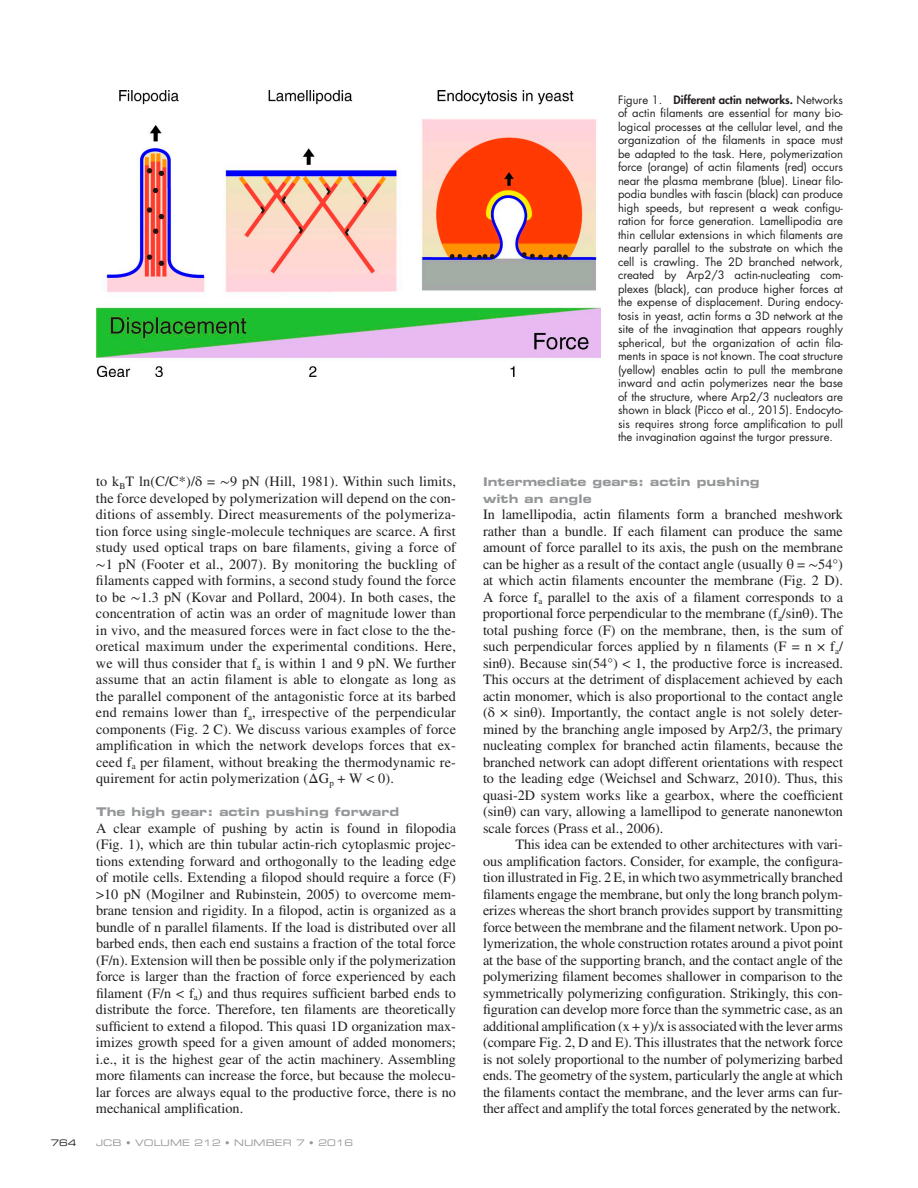
<style>
.page{position:relative;width:918px;height:1188px;background:#fff}
.page>*{position:absolute;margin:0;border:0;box-sizing:border-box;transform-origin:0 0}
.t1{font:14.25px/16.5px "Times LT Std";color:#231f20;text-align:justify}
.t2{font:12px/16.5px "Eurostile LT Std Bold Ex 2";letter-spacing:.005em;color:#949698}
.t3{font:11.25px/13.5px "Futura Std";color:#231f20;text-align:justify}
.t4{font:9px "Eurostile LT Std Ex 2";letter-spacing:.01em;color:#949698}
.t5{font:9px "Eurostile LT Std Ex 2";color:#231f20}
.s1{font-family:"STIX General"}
.s2{font-weight:800}
</style>
<div class="page">
<img style="left:96px;top:90px;width:504px;height:287px">
<p class="t1" style="left:96px;top:473px;width:362px">to k<sub>B</sub>T ln(C/C*)/<span class="s1">δ</span> = <span class="s1">∼</span>9 pN (Hill, 1981). Within such limits, the force developed by polymerization will depend on the con&shy;ditions of assembly. Direct measurements of the polymeriza&shy;tion force using single-molecule techniques are scarce. A first study used optical traps on bare filaments, giving a force of <span class="s1">∼</span>1 pN (Footer et al., 2007). By monitoring the buckling of filaments capped with formins, a second study found the force to be <span class="s1">∼</span>1.3 pN (Kovar and Pollard, 2004). In both cases, the concentration of actin was an order of magnitude lower than in vivo, and the measured forces were in fact close to the the&shy;oretical maximum under the experimental conditions. Here, we will thus consider that f<sub>a</sub> is within 1 and 9 pN. We further assume that an actin filament is able to elongate as long as the parallel component of the antagonistic force at its barbed end remains lower than f<sub>a</sub>, irrespective of the perpendicular components (Fig. 2 C). We discuss various examples of force amplification in which the network develops forces that ex&shy;ceed f<sub>a</sub> per filament, without breaking the thermodynamic re&shy;quirement for actin polymerization (<span class="s1">Δ</span>G<sub>p</sub> + W &lt; 0).</p>
<p class="t2" style="left:96px;top:803px;width:305px">The high gear: actin pushing forward</p>
<p class="t1" style="left:96px;top:819px;width:362px">A clear example of pushing by actin is found in filopodia (Fig. 1), which are thin tubular actin-rich cytoplasmic projec&shy;tions extending forward and orthogonally to the leading edge of motile cells. Extending a filopod should require a force (F) &gt;10 pN (Mogilner and Rubinstein, 2005) to overcome mem&shy;brane tension and rigidity. In a filopod, actin is organized as a bundle of n parallel filaments. If the load is distributed over all barbed ends, then each end sustains a fraction of the total force (F/n). Extension will then be possible only if the polymerization force is larger than the fraction of force experienced by each filament (F/n &lt; f<sub>a</sub>) and thus requires sufficient barbed ends to distribute the force. Therefore, ten filaments are theoretically sufficient to extend a filopod. This quasi 1D organization max&shy;imizes growth speed for a given amount of added monomers; i.e., it is the highest gear of the actin machinery. Assembling more filaments can increase the force, but because the molecu&shy;lar forces are always equal to the productive force, there is no mechanical amplification.</p>
<p class="t5" style="left:50px;top:1136px;width:28px">764</p>
<p class="t4" style="left:96px;top:1136px;width:259px">JCB • VOLUME 212 • NUMBER 7 • 2016</p>
<p class="t3" style="left:618px;top:93px;width:227px">Figure 1. <span class="s2">Different actin networks.</span> Networks of actin filaments are essential for many bio&shy;logical processes at the cellular level, and the organization of the filaments in space must be adapted to the task. Here, polymerization force (orange) of actin filaments (red) occurs near the plasma membrane (blue). Linear filo&shy;podia bundles with fascin (black) can produce high speeds, but represent a weak configu&shy;ration for force generation. Lamellipodia are thin cellular extensions in which filaments are nearly parallel to the substrate on which the cell is crawling. The 2D branched network, created by Arp2/3 actin-nucleating com&shy;plexes (black), can produce higher forces at the expense of displacement. During endocy&shy;tosis in yeast, actin forms a 3D network at the site of the invagination that appears roughly spherical, but the organization of actin fila&shy;ments in space is not known. The coat structure (yellow) enables actin to pull the membrane inward and actin polymerizes near the base of the structure, where Arp2/3 nucleators are shown in black (Picco et al., 2015). Endocyto&shy;sis requires strong force amplification to pull the invagination against the turgor pressure.</p>
<p class="t2" style="left:483px;top:473px;width:278px">Intermediate gears: actin pushing with an angle</p>
<p class="t1" style="left:483px;top:506px;width:362px">In lamellipodia, actin filaments form a branched meshwork rather than a bundle. If each filament can produce the same amount of force parallel to its axis, the push on the membrane can be higher as a result of the contact angle (usually <span class="s1">θ</span> = <span class="s1">∼</span>54°) at which actin filaments encounter the membrane (Fig. 2 D).<br>A force f<sub>a</sub> parallel to the axis of a filament corresponds to a proportional force perpendicular to the membrane (f<sub>a</sub>/sin<span class="s1">θ</span>). The total pushing force (F) on the membrane, then, is the sum of such perpendicular forces applied by n filaments (F = n × f<sub>a</sub>/ sin<span class="s1">θ</span>). Because sin(54°) &lt; 1, the productive force is increased.<br>This occurs at the detriment of displacement achieved by each actin monomer, which is also proportional to the contact angle (<span class="s1">δ</span> × sin<span class="s1">θ</span>). Importantly, the contact angle is not solely deter&shy;mined by the branching angle imposed by Arp2/3, the primary nucleating complex for branched actin filaments, because the branched network can adopt different orientations with respect to the leading edge (Weichsel and Schwarz, 2010). Thus, this quasi-2D system works like a gearbox, where the coefficient (sin<span class="s1">θ</span>) can vary, allowing a lamellipod to generate nanonewton scale forces (Prass et al., 2006).</p>
<p class="t1" style="left:483px;top:836px;width:362px;text-indent:32px">This idea can be extended to other architectures with vari&shy;ous amplification factors. Consider, for example, the configura&shy;tion illustrated in Fig. 2 E, in which two asymmetrically branched filaments engage the membrane, but only the long branch polym&shy;erizes whereas the short branch provides support by transmitting force between the membrane and the filament network. Upon po&shy;lymerization, the whole construction rotates around a pivot point at the base of the supporting branch, and the contact angle of the polymerizing filament becomes shallower in comparison to the symmetrically polymerizing configuration. Strikingly, this con&shy;figuration can develop more force than the symmetric case, as an additional amplification (x + y)/x is associated with the lever arms (compare Fig. 2, D and E). This illustrates that the network force is not solely proportional to the number of polymerizing barbed ends. The geometry of the system, particularly the angle at which the filaments contact the membrane, and the lever arms can fur&shy;ther affect and amplify the total forces generated by the network.</p>
</div>
